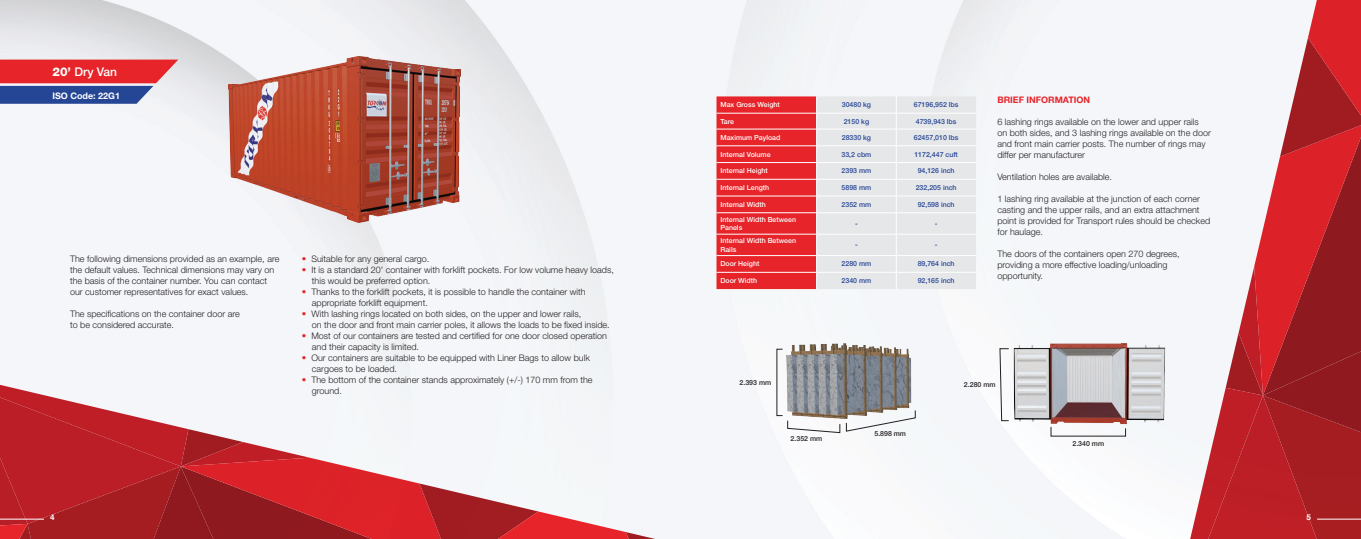
<style>
.page{position:relative;width:1361px;height:539px;background:#fff}
.page>*{position:absolute;margin:0;border:0;box-sizing:border-box;transform-origin:0 0}
.t1{font:500 12px "Helvetica Neue LT Std";color:#fff}
.t2{font:300 9px/11px "Helvetica Neue LT Std";color:#231f20}
.t3{font:700 9px "Helvetica Neue LT Std";color:#e62429}
.t4{font:700 9px "Helvetica Neue LT Std";color:#fff}
.t5{font:700 8px "Helvetica Neue LT Std";color:#fff}
.t6{font:500 7px "Helvetica Neue LT Std";color:#254595}
.t7{font:500 7px/8.4px "Helvetica Neue LT Std";color:#fff}
.t8{font:500 7px "Helvetica Neue LT Std";color:#231f20}
.s1{font-weight:800}
.s2{font-family:"Helvetica";color:#e62429}
</style>
<div class="page">
<svg style="left:1177px;top:0;width:184px;height:539px"></svg>
<svg style="left:0;top:381px;width:675px;height:158px"></svg>
<svg style="left:0;top:60px;width:162px;height:44px;background:#a04666"></svg>
<div style="left:817px;top:96px;width:159px;height:193px;background:#e6e7e9"></div>
<hr style="left:816px;top:113px;width:80px;height:1px;background:#fff">
<hr style="left:896px;top:113px;width:80px;height:1px;background:#fff">
<hr style="left:816px;top:129px;width:80px;height:1px;background:#fff">
<hr style="left:896px;top:129px;width:80px;height:1px;background:#fff">
<hr style="left:816px;top:145px;width:80px;height:1px;background:#fff">
<hr style="left:896px;top:145px;width:80px;height:1px;background:#fff">
<hr style="left:816px;top:162px;width:80px;height:1px;background:#fff">
<hr style="left:896px;top:162px;width:80px;height:1px;background:#fff">
<hr style="left:816px;top:179px;width:80px;height:1px;background:#fff">
<hr style="left:896px;top:179px;width:80px;height:1px;background:#fff">
<hr style="left:816px;top:196px;width:80px;height:1px;background:#fff">
<hr style="left:896px;top:196px;width:80px;height:1px;background:#fff">
<hr style="left:816px;top:212px;width:80px;height:1px;background:#fff">
<hr style="left:896px;top:212px;width:80px;height:1px;background:#fff">
<hr style="left:816px;top:234px;width:80px;height:1px;background:#fff">
<hr style="left:896px;top:234px;width:80px;height:1px;background:#fff">
<hr style="left:816px;top:255px;width:80px;height:1px;background:#fff">
<hr style="left:896px;top:255px;width:80px;height:1px;background:#fff">
<hr style="left:816px;top:272px;width:80px;height:1px;background:#fff">
<svg style="left:716px;top:96px;width:101px;height:193px;background:#e73237"></svg>
<hr style="left:896px;top:272px;width:80px;height:1px;background:#fff">
<svg style="left:896px;top:96px;width:1px;height:193px"></svg>
<img style="left:162px;top:36px;width:368px;height:198px">
<img style="left:723px;top:321px;width:224px;height:147px">
<svg style="left:786px;top:409px;width:130px;height:24px"></svg>
<img style="left:917px;top:322px;width:320px;height:147px">
<svg style="left:999px;top:347px;width:10px;height:74px"></svg>
<svg style="left:1050px;top:426px;width:76px;height:11px"></svg>
<hr style="left:1317px;top:518px;width:44px;height:1px;background:#fff">
<hr style="left:0;top:518px;width:44px;height:1px;background:#fff">
<h1 class="t1" style="left:52px;top:64px;width:66px"><span class="s1">20’</span> Dry Van</h1>
<p class="t4" style="left:52px;top:90px;width:69px">ISO Code: 22G1</p>
<p class="t2" style="left:70px;top:253px;width:211px">The following dimensions provided as an example, are the default values. Technical dimensions may vary on the basis of the container number. You can contact our customer representatives for exact values.</p>
<p class="t2" style="left:70px;top:308px;width:171px">The specifications on the container door are to be considered accurate.</p>
<p class="t2" style="left:302px;top:253px;width:129px"><span class="s2">•</span> Suitable for any general cargo.</p>
<p class="t2" style="left:312px;top:264px;width:303px;text-indent:-10px"><span class="s2">•</span> It is a standard 20' container with forklift pockets. For low volume heavy loads, this would be preferred option.</p>
<p class="t2" style="left:312px;top:286px;width:275px;text-indent:-10px"><span class="s2">•</span> Thanks to the forklift pockets, it is possible to handle the container with appropriate forklift equipment.</p>
<p class="t2" style="left:312px;top:308px;width:299px;text-indent:-10px"><span class="s2">•</span> With lashing rings located on both sides, on the upper and lower rails,<br>on the door and front main carrier poles, it allows the loads to be fixed inside.</p>
<p class="t2" style="left:312px;top:330px;width:297px;text-indent:-10px"><span class="s2">•</span> Most of our containers are tested and certified for one door closed operation and their capacity is limited.</p>
<p class="t2" style="left:312px;top:352px;width:279px;text-indent:-10px"><span class="s2">•</span> Our containers are suitable to be equipped with Liner Bags to allow bulk cargoes to be loaded.</p>
<p class="t2" style="left:312px;top:374px;width:282px;text-indent:-10px"><span class="s2">•</span> The bottom of the container stands approximately (+/-) 170 mm from the ground.</p>
<p class="t7" style="left:720px;top:100px;width:61px">Max Gross Weight</p>
<p class="t6" style="left:842px;top:101px;width:31px">30480 kg</p>
<p class="t6" style="left:914px;top:101px;width:46px">67196,952 lbs</p>
<p class="t7" style="left:720px;top:117px;width:15px">Tare</p>
<p class="t6" style="left:844px;top:117px;width:27px">2150 kg</p>
<p class="t6" style="left:916px;top:117px;width:42px">4739,943 lbs</p>
<p class="t7" style="left:720px;top:133px;width:61px">Maximum Payload</p>
<p class="t6" style="left:842px;top:133px;width:31px">28330 kg</p>
<p class="t6" style="left:914px;top:133px;width:46px">62457,010 lbs</p>
<p class="t7" style="left:720px;top:150px;width:52px">Internal Volume</p>
<p class="t6" style="left:841px;top:150px;width:31px">33,2 cbm</p>
<p class="t6" style="left:914px;top:150px;width:45px">1172,447 cuft</p>
<p class="t7" style="left:720px;top:167px;width:49px">Internal Height</p>
<p class="t6" style="left:841px;top:167px;width:31px">2393 mm</p>
<p class="t6" style="left:917px;top:167px;width:38px">94,126 inch</p>
<p class="t7" style="left:720px;top:183px;width:50px">Internal Length</p>
<p class="t6" style="left:841px;top:183px;width:31px">5898 mm</p>
<p class="t6" style="left:916px;top:183px;width:42px">232,205 inch</p>
<p class="t7" style="left:720px;top:200px;width:47px">Internal Width</p>
<p class="t6" style="left:841px;top:200px;width:31px">2352 mm</p>
<p class="t6" style="left:917px;top:200px;width:38px">92,598 inch</p>
<p class="t7" style="left:720px;top:215px;width:77px">Internal Width Between<br>Panels</p>
<p class="t6" style="left:855px;top:219px;width:4px">-</p>
<p class="t6" style="left:935px;top:219px;width:4px">-</p>
<p class="t7" style="left:720px;top:236px;width:77px">Internal Width Between<br>Rails</p>
<p class="t6" style="left:855px;top:241px;width:4px">-</p>
<p class="t6" style="left:935px;top:241px;width:4px">-</p>
<p class="t7" style="left:720px;top:259px;width:40px">Door Height</p>
<p class="t6" style="left:841px;top:260px;width:31px">2280 mm</p>
<p class="t6" style="left:917px;top:260px;width:38px">89,764 inch</p>
<p class="t7" style="left:720px;top:276px;width:38px">Door Width</p>
<p class="t6" style="left:841px;top:276px;width:31px">2340 mm</p>
<p class="t6" style="left:917px;top:276px;width:38px">92,165 inch</p>
<p class="t3" style="left:997px;top:94px;width:94px">BRIEF INFORMATION</p>
<p class="t2" style="left:997px;top:116px;width:215px">6 lashing rings available on the lower and upper rails on both sides, and 3 lashing rings available on the door and front main carrier posts. The number of rings may differ per manufacturer</p>
<p class="t2" style="left:997px;top:171px;width:116px">Ventilation holes are available.</p>
<p class="t2" style="left:997px;top:193px;width:214px">1 lashing ring available at the junction of each corner casting and the upper rails, and an extra attachment point is provided for Transport rules should be checked for haulage.</p>
<p class="t2" style="left:997px;top:248px;width:184px">The doors of the containers open 270 degrees, providing a more effective loading/unloading opportunity.</p>
<p class="t8" style="left:739px;top:378px;width:33px">2.393 mm</p>
<p class="t8" style="left:790px;top:434px;width:33px">2.352 mm</p>
<p class="t8" style="left:874px;top:429px;width:33px">5.898 mm</p>
<p class="t8" style="left:964px;top:380px;width:33px">2.280 mm</p>
<p class="t8" style="left:1072px;top:439px;width:33px">2.340 mm</p>
<p class="t5" style="left:50px;top:512px;width:6px">4</p>
<p class="t5" style="left:1306px;top:512px;width:6px">5</p>
</div>
